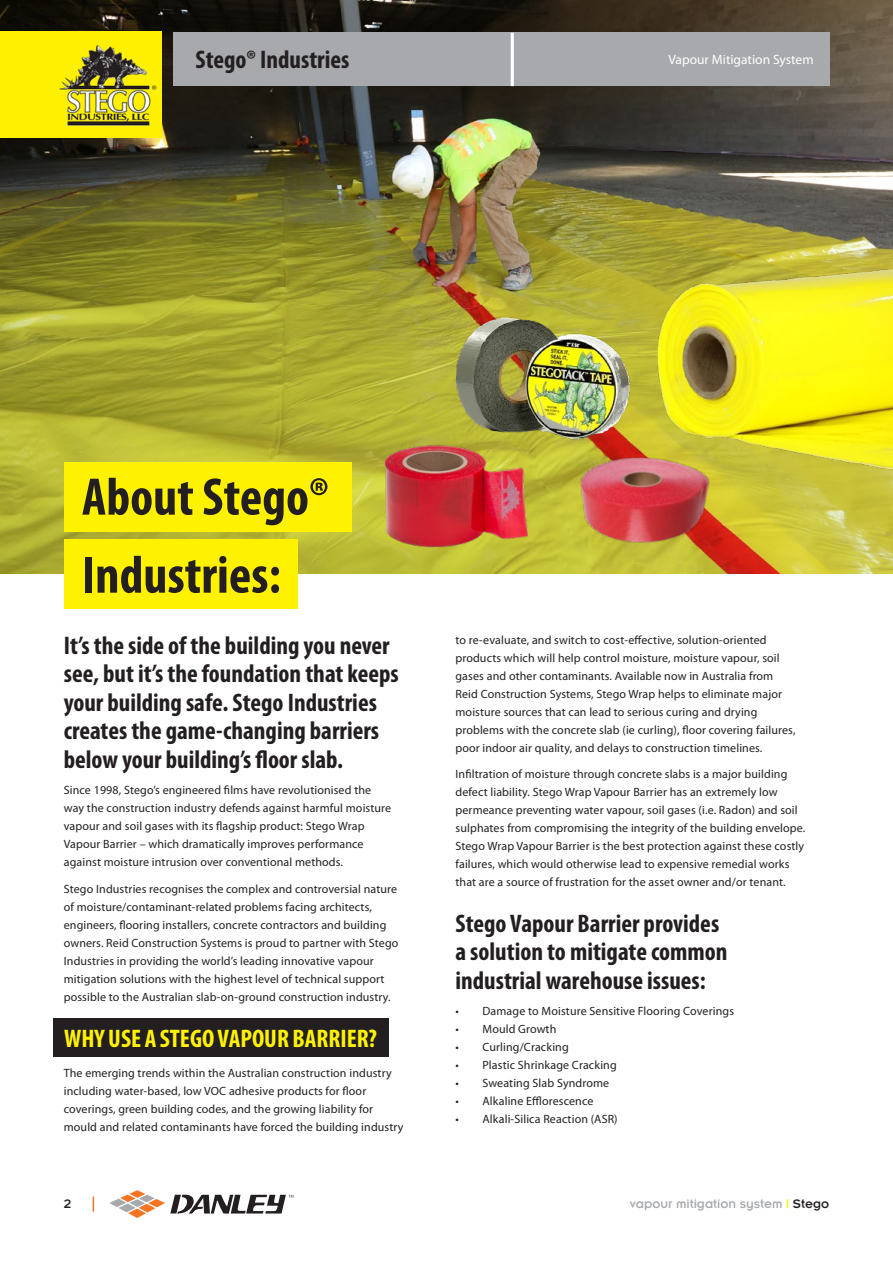
<style>
.page{position:relative;width:893px;height:1263px;background:#fff}
.page>*{position:absolute;margin:0;border:0;box-sizing:border-box;transform-origin:0 0}
.t1{font:700 condensed 53.25px/78px "Myriad Pro";color:#231f20}
.t2{font:700 condensed 25.5px/28.5px "Myriad Pro";color:#231f20}
.t3{font:700 condensed 25.5px "Myriad Pro";color:#fff200}
.t4{font:13.5px "Insignia LT Std";color:#a7a9ac}
.t5{font:13.5px "Myriad Pro";color:#fff}
.t6{font:13.5px "Insignia LT Std";color:#231f20}
.t7{font:12px/18px "Myriad Pro";letter-spacing:.01em;color:#231f20}
.s1{color:#fff200}
.s2{color:#231f20}
</style>
<div class="page">
<div style="left:53px;top:1018px;width:335px;height:38px;background:#231f20"></div>
<img style="left:0;top:0;width:893px;height:574px">
<div style="left:64px;top:539px;width:234px;height:69px;background:#fff200"></div>
<div style="left:173px;top:33px;width:656px;height:53px;background:#a7a9ac"></div>
<hr style="left:511px;top:33px;width:3px;height:53px;background:#fff">
<svg style="left:93px;top:1196px;width:1px;height:16px"></svg>
<div style="left:64px;top:462px;width:287px;height:69px;background:#fff200"></div>
<img style="left:640px;top:263px;width:253px;height:208px">
<img style="left:356px;top:425px;width:178px;height:143px">
<img style="left:435px;top:272px;width:214px;height:213px">
<img style="left:534px;top:394px;width:210px;height:180px">
<div style="left:0;top:31px;width:162px;height:107px;background:#fff001"></div>
<img style="left:59px;top:45px;width:98px;height:81px">
<svg style="left:109px;top:1190px;width:184px;height:28px"></svg>
<h2 class="t2" style="left:195px;top:45px;width:155px">Stego® Industries</h2>
<p class="t5" style="left:668px;top:52px;width:147px">Vapour Mitigation System</p>
<h1 class="t1" style="left:82px;top:457px;width:248px">About Stego®<br>Industries:</h1>
<h2 class="t2" style="left:64px;top:631px;width:336px">It’s the side of the building you never see, but it’s the foundation that keeps your building safe. Stego Industries creates the game-changing barriers below your building’s floor slab.</h2>
<p class="t7" style="left:64px;top:781px;width:329px">Since 1998, Stego’s engineered films have revolutionised the way the construction industry defends against harmful moisture vapour and soil gases with its flagship product: Stego Wrap Vapour Barrier – which dramatically improves performance against moisture intrusion over conventional methods.</p>
<p class="t7" style="left:64px;top:880px;width:336px">Stego Industries recognises the complex and controversial nature of moisture/contaminant-related problems facing architects, engineers, flooring installers, concrete contractors and building owners. Reid Construction Systems is proud to partner with Stego Industries in providing the world’s leading innovative vapour mitigation solutions with the highest level of technical support possible to the Australian slab-on-ground construction industry.</p>
<h2 class="t3" style="left:64px;top:1022px;width:315px">WHY USE A STEGO VAPOUR BARRIER?</h2>
<p class="t7" style="left:64px;top:1064px;width:341px">The emerging trends within the Australian construction industry including water-based, low VOC adhesive products for floor coverings, green building codes, and the growing liability for mould and related contaminants have forced the building industry</p>
<p class="t6" style="left:64px;top:1197px;width:9px">2</p>
<p class="t7" style="left:455px;top:631px;width:342px">to re-evaluate, and switch to cost-effective, solution-oriented products which will help control moisture, moisture vapour, soil gases and other contaminants. Available now in Australia from Reid Construction Systems, Stego Wrap helps to eliminate major moisture sources that can lead to serious curing and drying problems with the concrete slab (ie curling), floor covering failures, poor indoor air quality, and delays to construction timelines.</p>
<p class="t7" style="left:455px;top:765px;width:351px">Infiltration of moisture through concrete slabs is a major building defect liability. Stego Wrap Vapour Barrier has an extremely low permeance preventing water vapour, soil gases (i.e. Radon) and soil sulphates from compromising the integrity of the building envelope.<br>Stego Wrap Vapour Barrier is the best protection against these costly failures, which would otherwise lead to expensive remedial works that are a source of frustration for the asset owner and/or tenant.</p>
<h2 class="t2" style="left:455px;top:908px;width:274px">Stego Vapour Barrier provides a solution to mitigate common industrial warehouse issues:</h2>
<p class="t7" style="left:455px;top:1002px;width:280px">• Damage to Moisture Sensitive Flooring Coverings</p>
<p class="t7" style="left:455px;top:1020px;width:102px">• Mould Growth</p>
<p class="t7" style="left:455px;top:1038px;width:115px">• Curling/Cracking</p>
<p class="t7" style="left:455px;top:1056px;width:163px">• Plastic Shrinkage Cracking</p>
<p class="t7" style="left:455px;top:1074px;width:155px">• Sweating Slab Syndrome</p>
<p class="t7" style="left:455px;top:1092px;width:140px">• Alkaline Efflorescence</p>
<p class="t7" style="left:455px;top:1110px;width:164px">• Alkali-Silica Reaction (ASR)</p>
<p class="t4" style="left:630px;top:1197px;width:201px">vapour mitigation system <span class="s1">|</span> <span class="s2">Stego</span></p>
</div>
